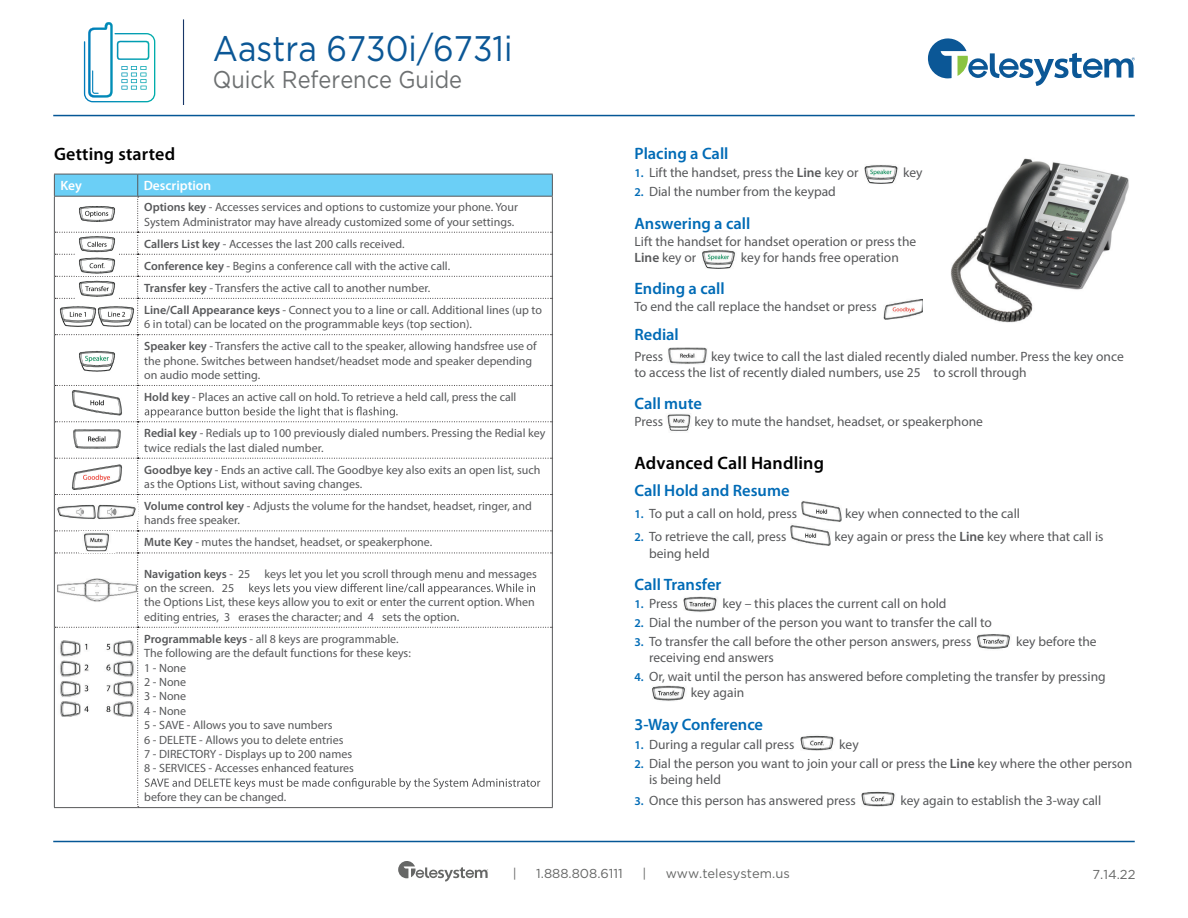
<style>
.page{position:relative;width:1188px;height:918px;background:#fff}
.page>*{position:absolute;margin:0;border:0;box-sizing:border-box;transform-origin:0 0}
.t1{font:35.55px "Gotham Pro";color:#0b5796;scale:.9 1}
.t2{font:24.15px "Gotham Pro";color:#6d7071;scale:.9 1}
.t3{font:600 18px "Myriad Pro";letter-spacing:.01em;color:#000}
.t4{font:600 16.5px "Myriad Pro";color:#006bb6}
.t5{font:13.5px/16.2px "Myriad Pro";color:#57585a}
.t6{font:600 13.5px "Myriad Pro";color:#fff}
.t7{font:12.9px "Gotham Pro";color:#666766}
.t8{font:12px/14.4px "Myriad Pro";color:#57585a}
.s1{font-weight:600}
.s2{font-weight:600;font-size:12px;color:#006bb6}
</style>
<div class="page">
<hr style="left:54px;top:807px;width:84px;height:1px;background:#57585a">
<hr style="left:138px;top:807px;width:415px;height:1px;background:#57585a">
<svg style="left:54px;top:174px;width:499px;height:633px"></svg>
<img style="left:864px;top:165px;width:34px;height:19px">
<img style="left:702px;top:250px;width:33px;height:19px">
<img style="left:883px;top:298px;width:40px;height:22px">
<img style="left:668px;top:347px;width:39px;height:17px">
<img style="left:667px;top:414px;width:24px;height:17px">
<img style="left:801px;top:501px;width:41px;height:21px">
<img style="left:790px;top:525px;width:41px;height:21px">
<img style="left:683px;top:596px;width:34px;height:16px">
<img style="left:977px;top:634px;width:33px;height:15px">
<img style="left:652px;top:685px;width:33px;height:16px">
<img style="left:800px;top:735px;width:34px;height:16px">
<img style="left:861px;top:791px;width:34px;height:16px">
<img style="left:75px;top:235px;width:43px;height:20px">
<img style="left:75px;top:279px;width:43px;height:19px">
<img style="left:75px;top:257px;width:43px;height:19px">
<img style="left:75px;top:207px;width:43px;height:18px">
<img style="left:58px;top:305px;width:78px;height:24px">
<img style="left:75px;top:350px;width:43px;height:22px">
<img style="left:70px;top:389px;width:53px;height:27px">
<img style="left:70px;top:463px;width:53px;height:27px">
<img style="left:70px;top:428px;width:53px;height:22px">
<img style="left:55px;top:504px;width:83px;height:16px">
<img style="left:79px;top:532px;width:35px;height:21px">
<img style="left:57px;top:577px;width:79px;height:25px">
<img style="left:58px;top:637px;width:78px;height:80px">
<img style="left:950px;top:158px;width:179px;height:165px">
<svg style="left:398px;top:861px;width:90px;height:21px"></svg>
<hr style="left:53px;top:115px;width:1082px;height:1px;background:#055796">
<svg style="left:928px;top:38px;width:207px;height:48px"></svg>
<hr style="left:183px;top:19px;width:1px;height:86px;background:#183667">
<hr style="left:53px;top:841px;width:1082px;height:1px;background:#055796">
<svg style="left:84px;top:22px;width:71px;height:80px"></svg>
<h1 class="t1" style="left:213px;top:29px;width:334px">Aastra 6730i/6731i</h1>
<h2 class="t2" style="left:213px;top:67px;width:279px">Quick Reference Guide</h2>
<h3 class="t3" style="left:54px;top:143px;width:123px">Getting started</h3>
<p class="t6" style="left:60px;top:177px;width:23px">Key</p>
<p class="t6" style="left:144px;top:177px;width:69px">Description</p>
<p class="t8" style="left:144px;top:200px;width:375px"><span class="s1">Options key</span> - Accesses services and options to customize your phone. Your<br>System Administrator may have already customized some of your settings.</p>
<p class="t8" style="left:144px;top:232px;width:399px;line-height:22px"><span class="s1">Callers List key</span> - Accesses the last 200 calls received.<br><span class="s1">Conference key</span> - Begins a conference call with the active call.<br><span class="s1">Transfer key</span> - Transfers the active call to another number.<br><span class="s1">Line/Call Appearance keys</span> - Connect you to a line or call. Additional lines (up to</p>
<p class="t8" style="left:144px;top:313px;width:394px;line-height:21.9px">6 in total) can be located on the programmable keys (top section).<br><span class="s1">Speaker key</span> - Transfers the active call to the speaker, allowing handsfree use of</p>
<p class="t8" style="left:144px;top:353px;width:390px">the phone. Switches between handset/headset mode and speaker depending on audio mode setting.</p>
<p class="t8" style="left:144px;top:390px;width:374px"><span class="s1">Hold key</span> - Places an active call on hold. To retrieve a held call, press the call</p>
<p class="t8" style="left:144px;top:426px;width:403px"><span class="s1">Redial key</span> - Redials up to 100 previously dialed numbers. Pressing the Redial key twice redials the last dialed number.</p>
<p class="t8" style="left:144px;top:462px;width:398px"><span class="s1">Goodbye key</span> - Ends an active call. The Goodbye key also exits an open list, such as the Options List, without saving changes.</p>
<p class="t8" style="left:144px;top:499px;width:389px"><span class="s1">Volume control key</span> - Adjusts the volume for the handset, headset, ringer, and hands free speaker.</p>
<p class="t8" style="left:144px;top:535px;width:290px"><span class="s1">Mute Key</span> - mutes the handset, headset, or speakerphone.</p>
<p class="t8" style="left:144px;top:566px;width:394px"><span class="s1">Navigation keys</span> - 25 keys let you let you scroll through menu and messages on the screen. 25<br>the Options List, these keys allow you to exit or enter the current option. When editing entries, 3 erases the character; and 4 sets the option.</p>
<p class="t8" style="left:144px;top:631px;width:268px"><span class="s1">Programmable keys</span> - all 8 keys are programmable.<br>The following are the default functions for these keys:<br>1 - None<br>2 - None<br>3 - None<br>4 - None<br>5 - SAVE - Allows you to save numbers<br>6 - DELETE - Allows you to delete entries<br>7 - DIRECTORY - Displays up to 200 names<br>8 - SERVICES - Accesses enhanced features</p>
<p class="t8" style="left:144px;top:790px;width:144px">before they can be changed.</p>
<h3 class="t4" style="left:634px;top:143px;width:95px">Placing a Call</h3>
<p class="t5" style="left:634px;top:165px;width:226px"><span class="s2">1.</span> Lift the handset, press the <span class="s1">Line</span> key or</p>
<p class="t5" style="left:903px;top:165px;width:21px">key</p>
<p class="t5" style="left:634px;top:183px;width:203px"><span class="s2">2.</span> Dial the number from the keypad</p>
<h3 class="t4" style="left:634px;top:213px;width:117px">Answering a call</h3>
<p class="t5" style="left:634px;top:233px;width:283px">Lift the handset for handset operation or press the<br><span class="s1">Line</span> key or</p>
<p class="t5" style="left:741px;top:249px;width:159px">key for hands free operation</p>
<h3 class="t4" style="left:634px;top:278px;width:92px">Ending a call</h3>
<p class="t5" style="left:634px;top:298px;width:244px">To end the call replace the handset or press</p>
<h3 class="t4" style="left:634px;top:324px;width:46px">Redial</h3>
<p class="t5" style="left:634px;top:348px;width:30px">Press</p>
<p class="t5" style="left:635px;top:348px;width:491px;text-indent:77px">key twice to call the last dialed recently dialed number. Press the key once to access the list of recently dialed numbers, use 25 to scroll through</p>
<h3 class="t4" style="left:634px;top:393px;width:69px">Call mute</h3>
<p class="t5" style="left:634px;top:414px;width:30px">Press</p>
<p class="t5" style="left:694px;top:414px;width:290px">key to mute the handset, headset, or speakerphone</p>
<h3 class="t3" style="left:634px;top:452px;width:191px">Advanced Call Handling</h3>
<h3 class="t4" style="left:634px;top:480px;width:157px">Call Hold and Resume</h3>
<p class="t5" style="left:634px;top:506px;width:164px"><span class="s2">1.</span> To put a call on hold, press</p>
<p class="t5" style="left:845px;top:506px;width:177px">key when connected to the call</p>
<p class="t5" style="left:634px;top:529px;width:153px"><span class="s2">2.</span> To retrieve the call, press</p>
<p class="t5" style="left:834px;top:529px;width:271px">key again or press the <span class="s1">Line</span> key where that call is</p>
<p class="t5" style="left:649px;top:545px;width:62px">being held</p>
<h3 class="t4" style="left:634px;top:574px;width:88px">Call Transfer</h3>
<p class="t5" style="left:634px;top:595px;width:45px"><span class="s2">1.</span> Press</p>
<p class="t5" style="left:722px;top:595px;width:226px">key – this places the current call on hold</p>
<p class="t5" style="left:634px;top:614px;width:359px"><span class="s2">2.</span> Dial the number of the person you want to transfer the call to</p>
<p class="t5" style="left:634px;top:633px;width:339px"><span class="s2">3.</span> To transfer the call before the other person answers, press</p>
<p class="t5" style="left:1016px;top:633px;width:82px">key before the</p>
<p class="t5" style="left:649px;top:649px;width:126px">receiving end answers</p>
<p class="t5" style="left:691px;top:668px;width:416px;text-indent:-56px"><span class="s2">4.</span> Or, wait until the person has answered before completing the transfer by pressing key again</p>
<h3 class="t4" style="left:634px;top:714px;width:130px">3-Way Conference</h3>
<p class="t5" style="left:634px;top:736px;width:162px"><span class="s2">1.</span> During a regular call press</p>
<p class="t5" style="left:839px;top:736px;width:21px">key</p>
<p class="t5" style="left:649px;top:755px;width:485px;text-indent:-15px"><span class="s2">2.</span> Dial the person you want to join your call or press the <span class="s1">Line</span> key where the other person is being held</p>
<p class="t5" style="left:634px;top:792px;width:223px"><span class="s2">3.</span> Once this person has answered press</p>
<p class="t5" style="left:900px;top:792px;width:202px">key again to establish the 3-way call</p>
<p class="t7" style="left:513px;top:866px;width:5px">|</p>
<p class="t7" style="left:536px;top:866px;width:88px">1.888.808.6111</p>
<p class="t7" style="left:642px;top:866px;width:5px">|</p>
<p class="t7" style="left:666px;top:866px;width:126px">www.telesystem.us</p>
<p class="t7" style="left:1093px;top:867px;width:44px">7.14.22</p>
</div>
